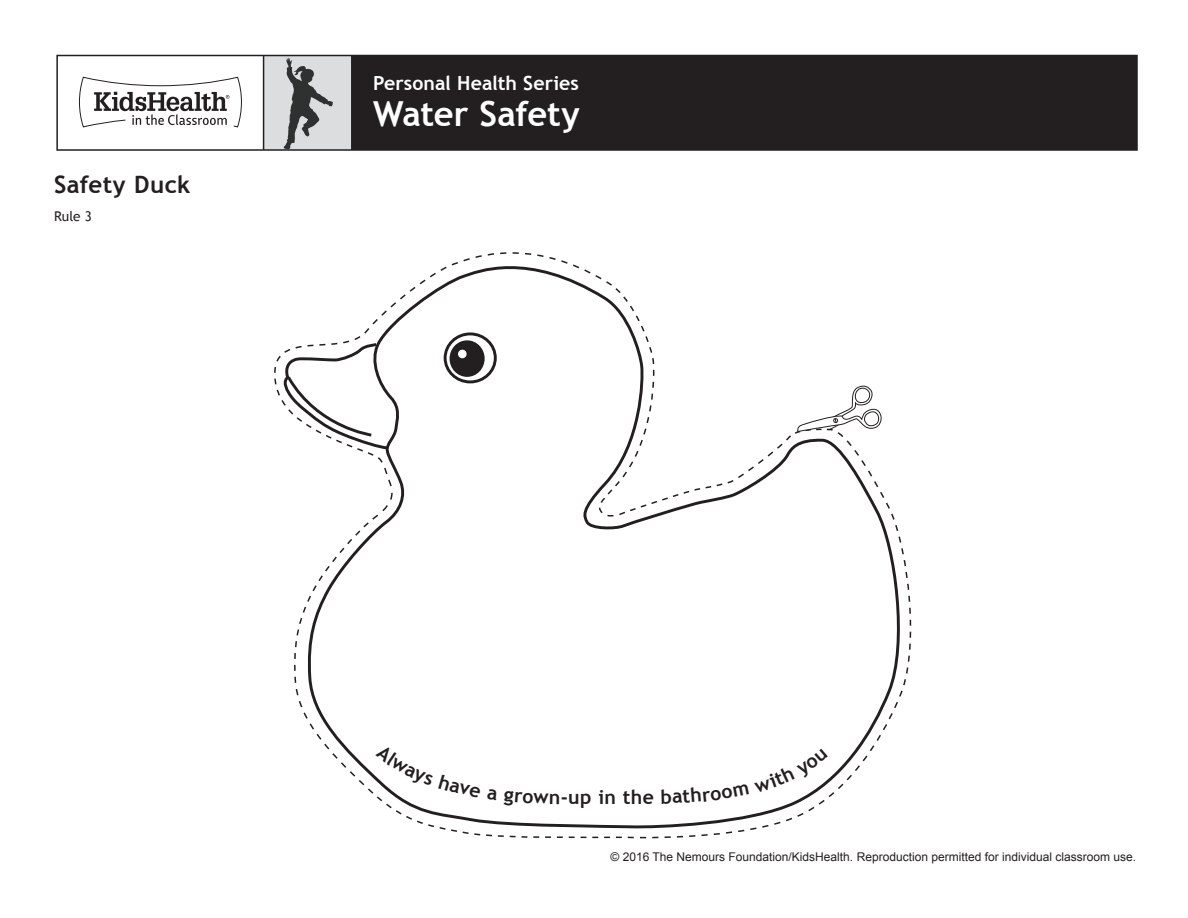
<style>
.page{position:relative;width:1188px;height:918px;background:#fff}
.page>*{position:absolute;margin:0;border:0;box-sizing:border-box;transform-origin:0 0}
.t1{font:700 34.5px "Trebuchet MS";letter-spacing:-.005em;color:#fff}
.Handout_Title{font:700 24px "Trebuchet MS";letter-spacing:.015em;color:#231f20}
.t2{font:700 19.5px "Trebuchet MS";color:#fff}
.Handout_Title-2{font:700 19.5px "Trebuchet MS";color:#231f20}
.t3{font:13.5px "Trebuchet MS";color:#231f20}
.t4{font:12px "Arial";color:#231f20}
</style>
<div class="page">
<div style="left:264px;top:56px;width:88px;height:94px;background:#dcdddf"></div>
<div style="left:352px;top:56px;width:785px;height:94px;background:#231f20"></div>
<svg style="left:79px;top:76px;width:163px;height:52px"></svg>
<hr style="left:351px;top:56px;width:2px;height:94px;background:#231f20">
<hr style="left:263px;top:56px;width:1px;height:94px;background:#231f20">
<div style="left:56px;top:55px;width:1082px;height:96px;border:2px solid #231f20"></div>
<svg style="left:284px;top:57px;width:49px;height:91px"></svg>
<svg style="left:908px;top:583px;width:4px;height:87px"></svg>
<svg style="left:304px;top:252px;width:604px;height:577px"></svg>
<svg style="left:274px;top:333px;width:115px;height:124px"></svg>
<svg style="left:445px;top:334px;width:50px;height:48px"></svg>
<div style="left:444px;top:332px;width:53px;height:51px;border:3px solid #231f20;border-radius:50%"></div>
<div style="left:450px;top:340px;width:35px;height:37px;background:#231f20;border-radius:50%"></div>
<div style="left:458px;top:350px;width:9px;height:8px;background:#fff;border-radius:50%"></div>
<svg style="left:793px;top:383px;width:94px;height:119px"></svg>
<svg style="left:373px;top:744px;width:250px;height:95px"></svg>
<svg style="left:635px;top:700px;width:264px;height:139px"></svg>
<p class="Handout_Title" style="left:54px;top:170px;width:138px">Safety Duck</p>
<p class="t3" style="left:54px;top:208px;width:40px">Rule 3</p>
<h3 class="t2" style="left:373px;top:71px;width:207px">Personal Health Series</h3>
<h1 class="t1" style="left:373px;top:93px;width:208px">Water Safety</h1>
<p class="Handout_Title-2" style="left:561px;top:785px;width:83px">-up in th</p>
<p class="t4" style="left:611px;top:849px;width:527px">© 2016 The Nemours Foundation/KidsHealth. Reproduction permitted for individual classroom use.</p>
</div>
